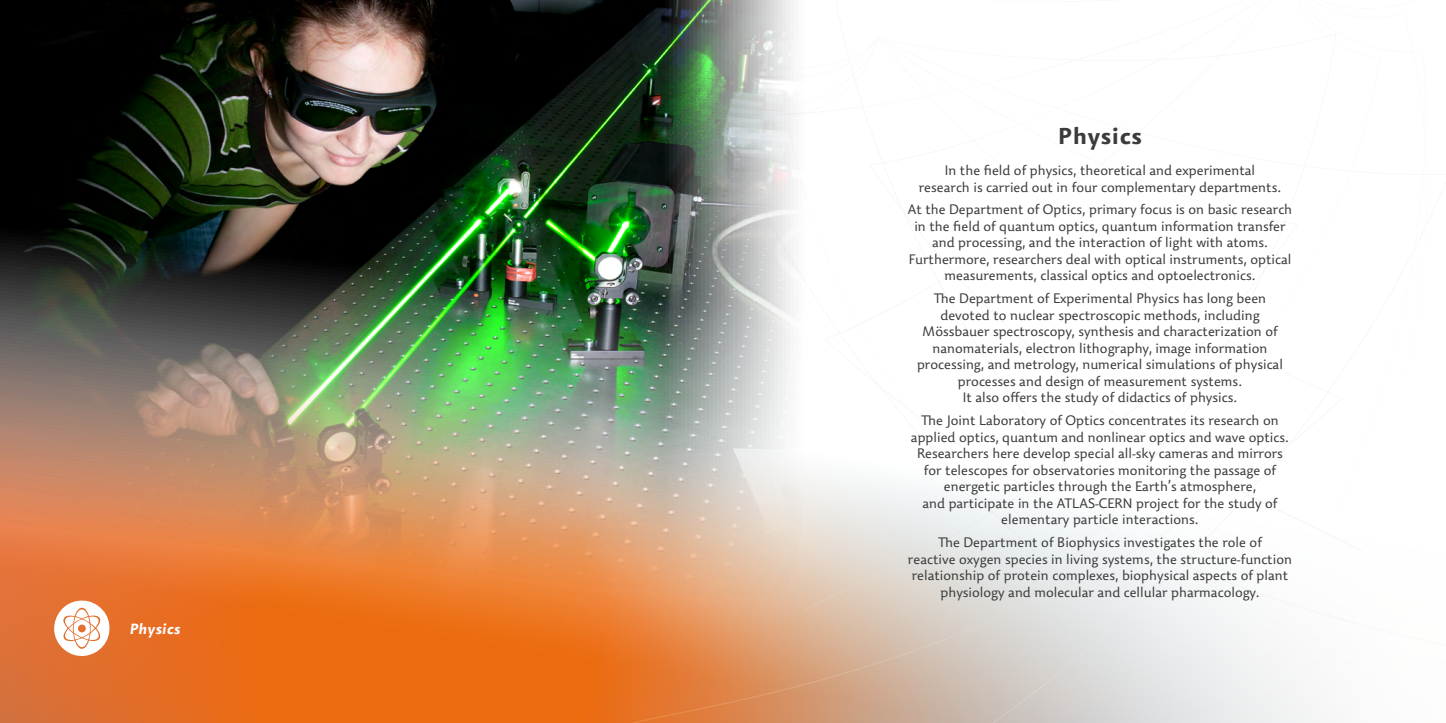
<style>
.page{position:relative;width:1446px;height:723px;background:#fff}
.page>*{position:absolute;margin:0;border:0;box-sizing:border-box;transform-origin:0 0}
.t1{font:700 22.5px "Dederon SDOT";letter-spacing:.025em;color:#3c3c3b}
.t2{font:italic 700 14.4px "Dederon SDOT";letter-spacing:.025em;color:#fff}
.t3{font:300 13.5px/16.5px "Dederon SLOT";color:#3c3c3b;text-align:center}
</style>
<div class="page">
<img style="left:0;top:0;width:717px;height:307px">
<img style="left:0;top:307px;width:612px;height:416px">
<img style="left:612px;top:39px;width:709px;height:684px">
<svg style="left:717px;top:0;width:604px;height:717px"></svg>
<svg style="left:824px;top:0;width:497px;height:669px"></svg>
<svg style="left:54px;top:600px;width:57px;height:57px"></svg>
<p class="t2" style="left:130px;top:620px;width:52px">Physics</p>
<h1 class="t1" style="left:1058px;top:122px;width:85px">Physics</h1>
<p class="t3" style="left:919px;top:162px;width:364px">In the field of physics, theoretical and experimental research is carried out in four complementary departments.</p>
<p class="t3" style="left:908px;top:202px;width:386px">At the Department of Optics, primary focus is on basic research in the field of quantum optics, quantum information transfer and processing, and the interaction of light with atoms.<br>Furthermore, researchers deal with optical instruments, optical measurements, classical optics and optoelectronics.</p>
<p class="t3" style="left:917px;top:290px;width:367px">The Department of Experimental Physics has long been devoted to nuclear spectroscopic methods, including Mössbauer spectroscopy, synthesis and characterization of nanomaterials, electron lithography, image information processing, and metrology, numerical simulations of physical processes and design of measurement systems.<br>It also offers the study of didactics of physics.</p>
<p class="t3" style="left:911px;top:412px;width:379px">The Joint Laboratory of Optics concentrates its research on applied optics, quantum and nonlinear optics and wave optics.<br>Researchers here develop special all-sky cameras and mirrors for telescopes for observatories monitoring the passage of energetic particles through the Earth’s atmosphere,<br>and participate in the ATLAS-CERN project for the study of elementary particle interactions.</p>
<p class="t3" style="left:908px;top:534px;width:386px">The Department of Biophysics investigates the role of<br>reactive oxygen species in living systems, the structure-function relationship of protein complexes, biophysical aspects of plant physiology and molecular and cellular pharmacology.</p>
</div>
